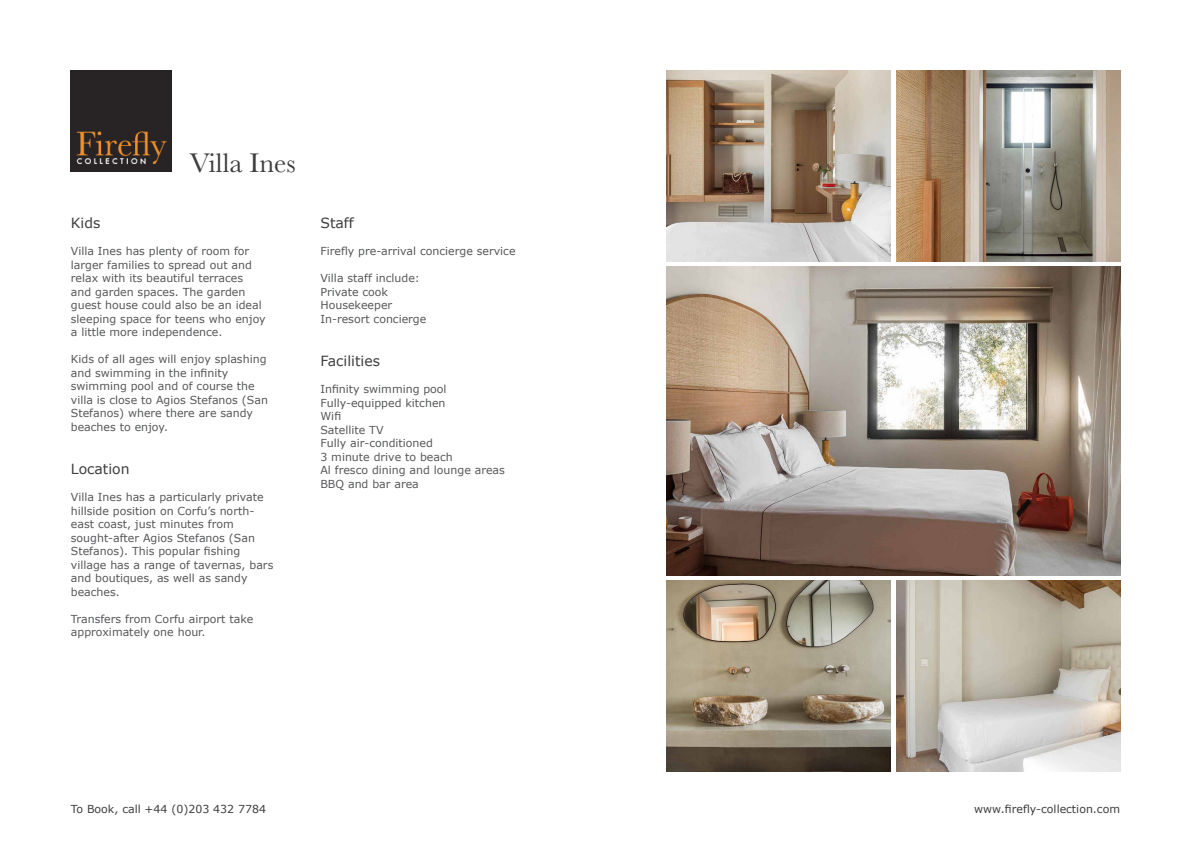
<style>
.page{position:relative;width:1191px;height:842px;background:#fff}
.page>*{position:absolute;margin:0;border:0;box-sizing:border-box;transform-origin:0 0}
.t1{font:28px "Baskerville";color:#3e3e3f}
.t2{font:14px "Verdana";color:#3e3e3f}
.t3{font:11px/13.5px "Verdana";color:#57585a}
.t4{font:11px "Verdana";color:#3e3e3f}
</style>
<div class="page">
<img style="left:71px;top:71px;width:101px;height:101px">
<img style="left:666px;top:267px;width:454px;height:308px">
<img style="left:666px;top:71px;width:224px;height:190px">
<img style="left:896px;top:71px;width:224px;height:190px">
<img style="left:666px;top:581px;width:224px;height:190px">
<img style="left:896px;top:581px;width:224px;height:190px">
<p class="t1" style="left:190px;top:145px;width:108px">Villa Ines</p>
<p class="t2" style="left:71px;top:214px;width:31px">Kids</p>
<p class="t3" style="left:71px;top:244px;width:196px">Villa Ines has plenty of room for larger families to spread out and relax with its beautiful terraces and garden spaces. The garden guest house could also be an ideal sleeping space for teens who enjoy a little more independence.</p>
<p class="t3" style="left:71px;top:352px;width:199px">Kids of all ages will enjoy splashing and swimming in the infinity swimming pool and of course the villa is close to Agios Stefanos (San<br>Stefanos) where there are sandy beaches to enjoy.</p>
<p class="t2" style="left:71px;top:460px;width:60px">Location</p>
<p class="t3" style="left:71px;top:491px;width:204px">Villa Ines has a particularly private hillside position on Corfu’s north&shy;east coast, just minutes from sought-after Agios Stefanos (San<br>Stefanos). This popular fishing village has a range of tavernas, bars and boutiques, as well as sandy beaches.</p>
<p class="t3" style="left:71px;top:612px;width:184px">Transfers from Corfu airport take approximately one hour.</p>
<p class="t2" style="left:320px;top:214px;width:35px">Staff</p>
<p class="t3" style="left:320px;top:244px;width:197px">Firefly pre-arrival concierge service</p>
<p class="t3" style="left:320px;top:271px;width:101px">Villa staff include:</p>
<p class="t3" style="left:320px;top:285px;width:69px">Private cook</p>
<p class="t3" style="left:320px;top:298px;width:73px">Housekeeper</p>
<p class="t3" style="left:320px;top:312px;width:107px">In-resort concierge</p>
<p class="t2" style="left:320px;top:352px;width:61px">Facilities</p>
<p class="t3" style="left:320px;top:383px;width:128px">Infinity swimming pool</p>
<p class="t3" style="left:320px;top:396px;width:127px">Fully-equipped kitchen</p>
<p class="t3" style="left:320px;top:410px;width:22px">Wifi</p>
<p class="t3" style="left:320px;top:423px;width:65px">Satellite TV</p>
<p class="t3" style="left:320px;top:437px;width:114px">Fully air-conditioned</p>
<p class="t3" style="left:320px;top:450px;width:134px">3 minute drive to beach</p>
<p class="t3" style="left:320px;top:464px;width:186px">Al fresco dining and lounge areas</p>
<p class="t3" style="left:320px;top:477px;width:100px">BBQ and bar area</p>
<p class="t4" style="left:71px;top:802px;width:197px">To Book, call +44 (0)203 432 7784</p>
<p class="t4" style="left:974px;top:802px;width:147px">www.firefly-collection.com</p>
</div>
